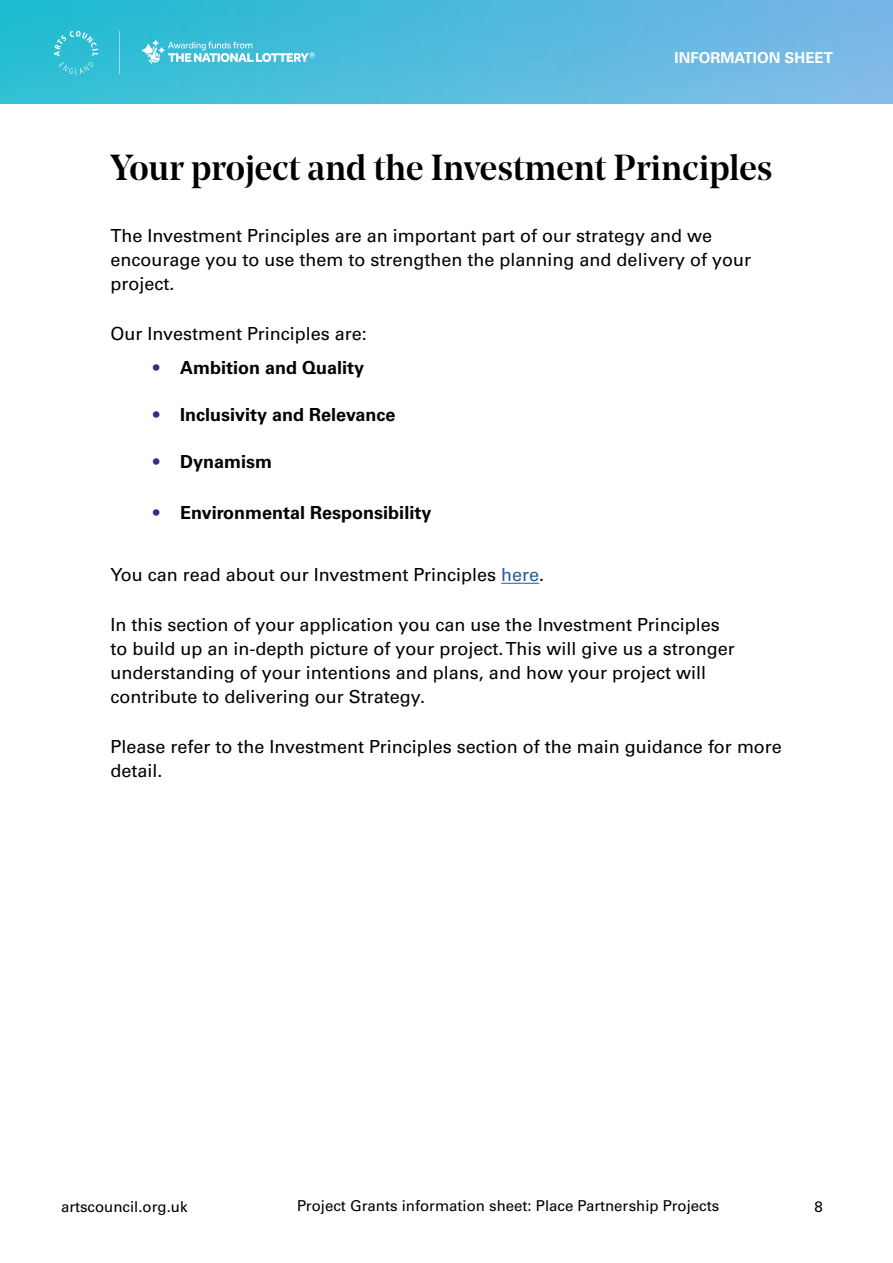
<style>
.page{position:relative;width:893px;height:1263px;background:#fff}
.page>*{position:absolute;margin:0;border:0;box-sizing:border-box;transform-origin:0 0}
.H1_Style{font:500 36px "Noe Display";color:#000}
.Body{font:18px/24px "Univers LT Std";color:#000}
.t1{font:700 18px "Univers LT Std";color:#000}
.t2{font:15px "Univers LT Std";color:#000}
.t3{font:700 15px "Univers LT Std";color:#fff}
.s1{color:#41277e}
.s2{color:#275b9b}
</style>
<div class="page">
<img style="left:0;top:0;width:893px;height:103px">
<svg style="left:54px;top:31px;width:261px;height:43px;background:#4bc3da"></svg>
<hr style="left:501px;top:583px;width:38px;height:1px;background:#275b9b">
<p class="t3" style="left:675px;top:49px;width:160px">INFORMATION SHEET</p>
<p class="H1_Style" style="left:111px;top:145px;width:663px">Your project and the Investment Principles</p>
<p class="Body" style="left:111px;top:224px;width:642px">The Investment Principles are an important part of our strategy and we encourage you to use them to strengthen the planning and delivery of your project.</p>
<p class="Body" style="left:111px;top:322px;width:258px">Our Investment Principles are:</p>
<p class="t1" style="left:153px;top:357px;width:213px"><span class="s1">•</span> Ambition and Quality</p>
<p class="t1" style="left:153px;top:404px;width:244px"><span class="s1">•</span> Inclusivity and Relevance</p>
<p class="t1" style="left:153px;top:452px;width:120px"><span class="s1">•</span> Dynamism</p>
<p class="t1" style="left:153px;top:502px;width:280px"><span class="s1">•</span> Environmental Responsibility</p>
<p class="Body" style="left:111px;top:563px;width:435px">You can read about our Investment Principles <span class="s2">here</span>.</p>
<p class="Body" style="left:111px;top:613px;width:626px">In this section of your application you can use the Investment Principles to build up an in-depth picture of your project. This will give us a stronger understanding of your intentions and plans, and how your project will contribute to delivering our Strategy.</p>
<p class="Body" style="left:111px;top:734px;width:673px">Please refer to the Investment Principles section of the main guidance for more detail.</p>
<p class="t2" style="left:61px;top:1197px;width:128px">artscouncil.org.uk</p>
<p class="t2" style="left:297px;top:1197px;width:424px">Project Grants information sheet: Place Partnership Projects</p>
<p class="t2" style="left:814px;top:1197px;width:10px">8</p>
</div>
